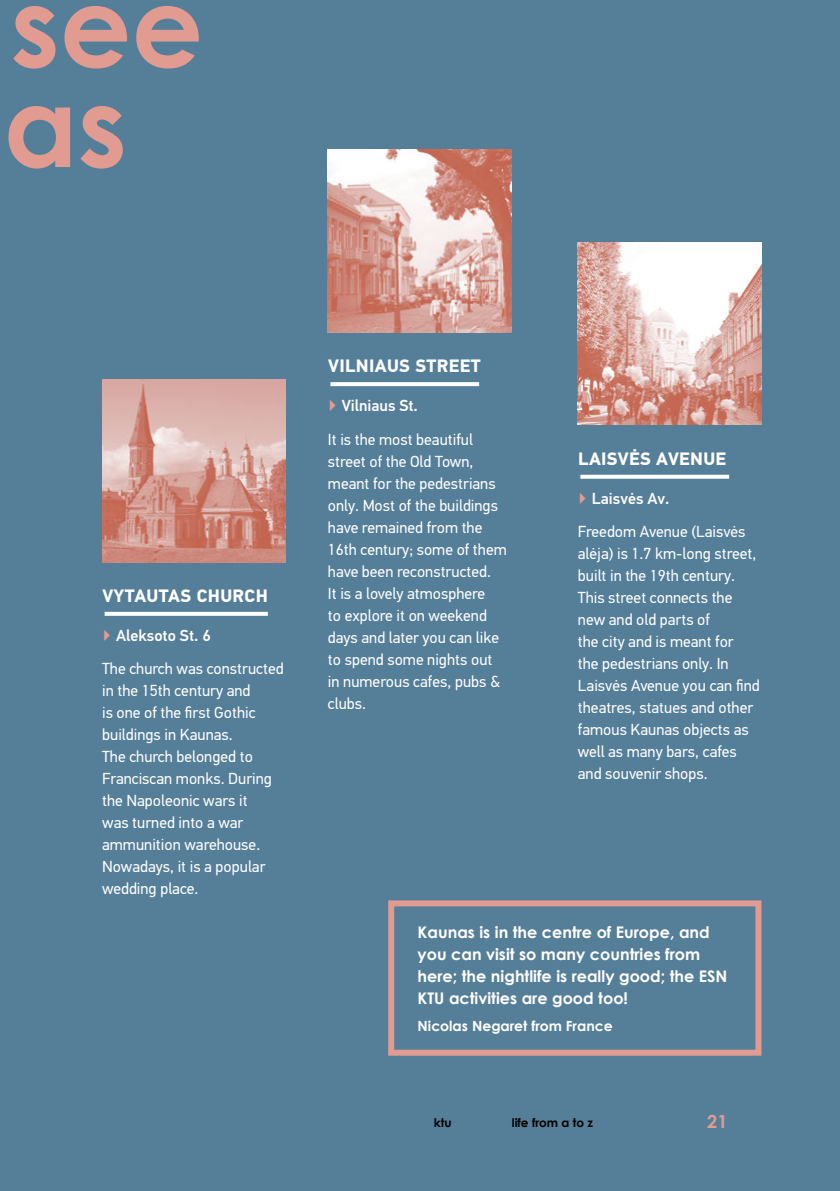
<style>
.page{position:relative;width:840px;height:1191px;background:#fff}
.page>*{position:absolute;margin:0;border:0;box-sizing:border-box;transform-origin:0 0}
.t1{font:700 112px/100px "Century Gothic";color:#e29b91}
.t2{font:700 18px "PF Din Text Pro";letter-spacing:.02em;color:#fff}
.t3{font:700 18px "Century Gothic";color:#e29b91}
.t4{font:16px/22px "PF Din Text Pro";color:#fff}
.t5{font:700 16px/22px "Century Gothic";color:#fff}
.t6{font:500 16px "PF Din Text Pro";color:#fff}
.t7{font:700 14px "Century Gothic";color:#fff}
.t8{font:700 12px "Century Gothic";color:#000}
.s1{font-weight:400;color:#e29b91}
</style>
<div class="page">
<div style="left:0;top:0;width:839px;height:1191px;background:#557e99"></div>
<svg style="left:105px;top:612px;width:163px;height:4px"></svg>
<svg style="left:330px;top:382px;width:149px;height:4px"></svg>
<svg style="left:580px;top:475px;width:148px;height:4px"></svg>
<img style="left:102px;top:379px;width:183px;height:183px">
<img style="left:328px;top:150px;width:183px;height:182px">
<img style="left:577px;top:242px;width:184px;height:183px">
<div style="left:388px;top:900px;width:373px;height:155px;border:6px solid #e29b91"></div>
<h1 class="t1" style="left:4px;top:-29px;width:201px">see as</h1>
<p class="t2" style="left:102px;top:584px;width:167px">VYTAUTAS CHURCH</p>
<p class="t6" style="left:102px;top:626px;width:110px"><span class="s1">▶</span> Aleksoto St. 6</p>
<p class="t4" style="left:102px;top:658px;width:183px">The church was constructed in the 15th century and<br>is one of the first Gothic buildings in Kaunas.<br>The church belonged to<br>Franciscan monks. During the Napoleonic wars it<br>was turned into a war ammunition warehouse.<br>Nowadays, it is a popular wedding place.</p>
<p class="t2" style="left:328px;top:355px;width:154px">VILNIAUS STREET</p>
<p class="t6" style="left:328px;top:396px;width:91px"><span class="s1">▶</span> Vilniaus St.</p>
<p class="t4" style="left:328px;top:428px;width:180px">It is the most beautiful street of the Old Town, meant for the pedestrians only. Most of the buildings have remained from the<br>16th century; some of them have been reconstructed.<br>It is a lovely atmosphere<br>to explore it on weekend days and later you can like to spend some nights out in numerous cafes, pubs &amp; clubs.</p>
<p class="t2" style="left:577px;top:447px;width:149px">LAISVĖS AVENUE</p>
<p class="t6" style="left:577px;top:488px;width:93px"><span class="s1">▶</span> Laisvės Av.</p>
<p class="t4" style="left:577px;top:521px;width:183px">Freedom Avenue (Laisvės alėja) is 1.7 km-long street, built in the 19th century.<br>This street connects the new and old parts of<br>the city and is meant for<br>the pedestrians only. In<br>Laisvės Avenue you can find theatres, statues and other famous Kaunas objects as well as many bars, cafes and souvenir shops.</p>
<p class="t5" style="left:417px;top:920px;width:311px">Kaunas is in the centre of Europe, and you can visit so many countries from here; the nightlife is really good; the ESN KTU activities are good too!</p>
<p class="t7" style="left:417px;top:1015px;width:196px">Nicolas Negaret from France</p>
<p class="t8" style="left:433px;top:1114px;width:19px">ktu</p>
<p class="t8" style="left:511px;top:1114px;width:83px">life from a to z</p>
<p class="t3" style="left:706px;top:1107px;width:22px">21</p>
</div>
